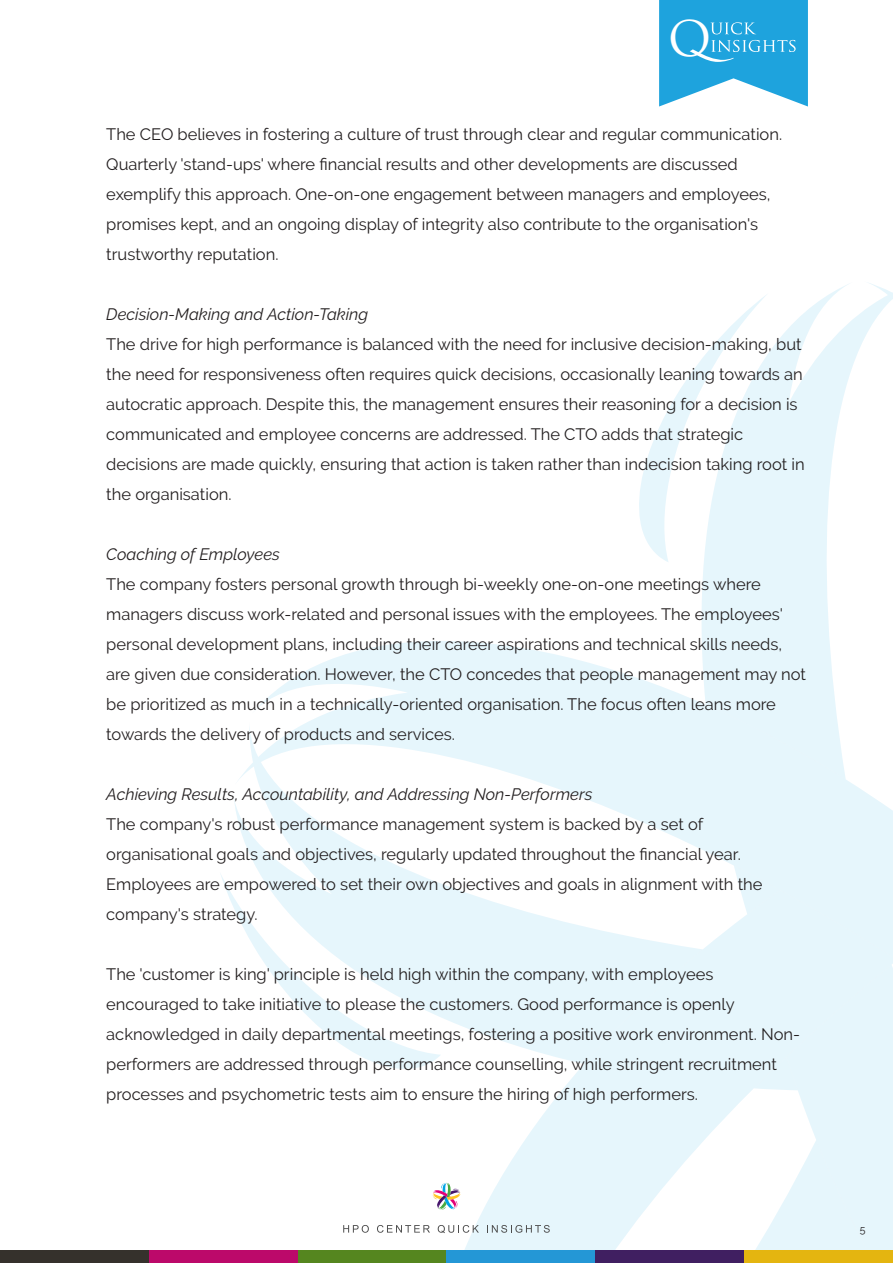
<style>
.page{position:relative;width:893px;height:1263px;background:#fff}
.page>*{position:absolute;margin:0;border:0;box-sizing:border-box;transform-origin:0 0}
.t1{font:47.85px "Trajan Pro";color:#fff}
.t2{font:16.5px/30px "Raleway";color:#231f20}
.t3{font:italic 16.5px "Raleway";color:#231f20}
.t4{font:10.5px "Raleway";color:#231f20}
</style>
<div class="page">
<svg style="left:659px;top:0;width:149px;height:107px;background:#43b2e2"></svg>
<svg style="left:437px;top:962px;width:182px;height:288px;fill:#e6f6fc"></svg>
<svg style="left:234px;top:641px;width:385px;height:321px"></svg>
<svg style="left:619px;top:283px;width:274px;height:967px"></svg>
<svg style="left:221px;top:871px;width:220px;height:217px"></svg>
<div style="left:0;top:1250px;width:149px;height:13px;background:#35312c"></div>
<div style="left:149px;top:1250px;width:149px;height:13px;background:#bc096a"></div>
<div style="left:298px;top:1250px;width:148px;height:13px;background:#55861f"></div>
<div style="left:446px;top:1250px;width:149px;height:13px;background:#2497d6"></div>
<div style="left:595px;top:1250px;width:149px;height:13px;background:#401f61"></div>
<div style="left:744px;top:1250px;width:149px;height:13px;background:#e4b510"></div>
<svg style="left:343px;top:1225px;width:26px;height:8px"></svg>
<svg style="left:377px;top:1225px;width:53px;height:8px"></svg>
<svg style="left:438px;top:1225px;width:41px;height:8px"></svg>
<svg style="left:487px;top:1225px;width:63px;height:8px"></svg>
<div style="left:428px;top:1177px;width:37px;height:38px;background:#fff;border-radius:50%"></div>
<svg style="left:432px;top:1182px;width:29px;height:28px"></svg>
<h1 class="t1" style="left:668px;top:20px;width:45px">O</h1>
<p class="t2" style="left:106px;top:119px;width:677px">The CEO believes in fostering a culture of trust through clear and regular communication.<br>Quarterly 'stand-ups' where financial results and other developments are discussed exemplify this approach. One-on-one engagement between managers and employees, promises kept, and an ongoing display of integrity also contribute to the organisation's trustworthy reputation.</p>
<p class="t3" style="left:106px;top:304px;width:263px">Decision-Making and Action-Taking</p>
<p class="t2" style="left:106px;top:329px;width:700px">The drive for high performance is balanced with the need for inclusive decision-making, but the need for responsiveness often requires quick decisions, occasionally leaning towards an autocratic approach. Despite this, the management ensures their reasoning for a decision is communicated and employee concerns are addressed. The CTO adds that strategic decisions are made quickly, ensuring that action is taken rather than indecision taking root in the organisation.</p>
<p class="t3" style="left:106px;top:544px;width:175px">Coaching of Employees</p>
<p class="t2" style="left:106px;top:569px;width:701px">The company fosters personal growth through bi-weekly one-on-one meetings where managers discuss work-related and personal issues with the employees. The employees' personal development plans, including their career aspirations and technical skills needs, are given due consideration. However, the CTO concedes that people management may not be prioritized as much in a technically-oriented organisation. The focus often leans more towards the delivery of products and services.</p>
<p class="t3" style="left:106px;top:784px;width:488px">Achieving Results, Accountability, and Addressing Non-Performers</p>
<p class="t2" style="left:106px;top:809px;width:658px">The company's robust performance management system is backed by a set of organisational goals and objectives, regularly updated throughout the financial year.<br>Employees are empowered to set their own objectives and goals in alignment with the company's strategy.</p>
<p class="t2" style="left:106px;top:959px;width:695px">The 'customer is king' principle is held high within the company, with employees encouraged to take initiative to please the customers. Good performance is openly acknowledged in daily departmental meetings, fostering a positive work environment. Non&shy;performers are addressed through performance counselling, while stringent recruitment processes and psychometric tests aim to ensure the hiring of high performers.</p>
<p class="t4" style="left:860px;top:1223px;width:7px">5</p>
</div>
